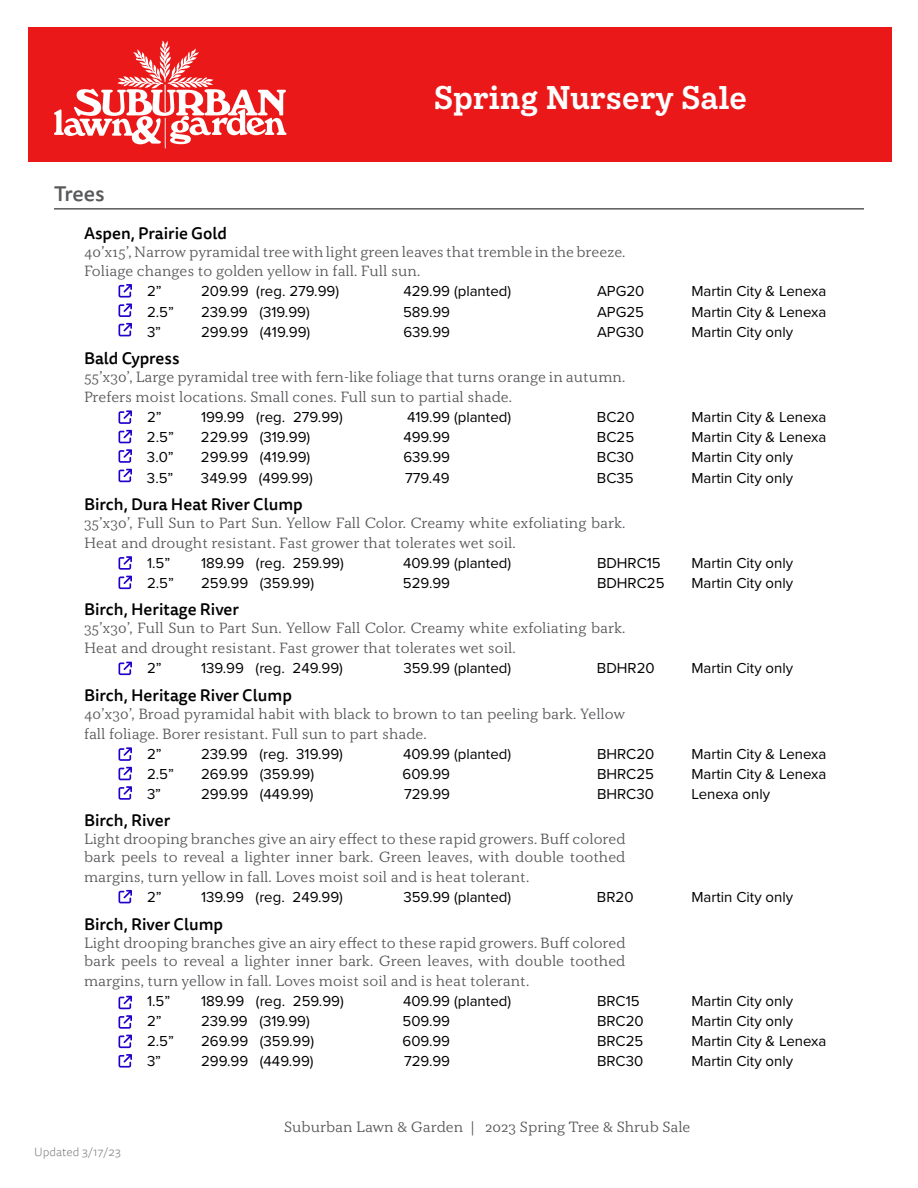
<style>
.page{position:relative;width:918px;height:1188px;background:#fff}
.page>*{position:absolute;margin:0;border:0;box-sizing:border-box;transform-origin:0 0}
.t1{font:600 31.5px "Ivy Style TW";color:#fff}
.t2{font:500 21px "Tisa Sans Pro";letter-spacing:-.01em;color:#58595b}
.t3{font:500 16.5px "Tisa Sans Pro";color:#000}
.t4{font:15px/19.8px "Kopius";color:#58595b}
.t5{font:15px "Proxima Nova";color:#000}
.t6{font:300 12px "Tisa Sans Pro";color:#808285}
</style>
<div class="page">
<div style="left:28px;top:28px;width:864px;height:134px;background:#ea1818"></div>
<hr style="left:54px;top:208px;width:810px;height:2px;background:#58595b">
<svg style="left:54px;top:41px;width:233px;height:107px"></svg>
<svg style="left:119px;top:747px;width:13px;height:14px"></svg>
<svg style="left:119px;top:410px;width:13px;height:14px"></svg>
<svg style="left:119px;top:996px;width:13px;height:13px"></svg>
<svg style="left:119px;top:284px;width:13px;height:33px"></svg>
<svg style="left:119px;top:767px;width:13px;height:13px"></svg>
<svg style="left:119px;top:430px;width:13px;height:13px"></svg>
<svg style="left:119px;top:1015px;width:13px;height:14px"></svg>
<svg style="left:119px;top:323px;width:13px;height:13px"></svg>
<svg style="left:119px;top:786px;width:13px;height:14px"></svg>
<svg style="left:119px;top:890px;width:13px;height:13px"></svg>
<svg style="left:119px;top:449px;width:13px;height:14px"></svg>
<svg style="left:119px;top:1035px;width:13px;height:13px"></svg>
<svg style="left:119px;top:556px;width:13px;height:14px"></svg>
<svg style="left:119px;top:469px;width:13px;height:13px"></svg>
<svg style="left:119px;top:1054px;width:13px;height:14px"></svg>
<svg style="left:119px;top:576px;width:13px;height:13px"></svg>
<svg style="left:119px;top:662px;width:13px;height:13px"></svg>
<h2 class="t2" style="left:54px;top:179px;width:52px">Trees</h2>
<h1 class="t1" style="left:434px;top:73px;width:315px">Spring Nursery Sale</h1>
<p class="t3" style="left:84px;top:221px;width:145px">Aspen, Prairie Gold</p>
<p class="t4" style="left:84px;top:241px;width:543px">40’x15’, Narrow pyramidal tree with light green leaves that tremble in the breeze.<br>Foliage changes to golden yellow in fall. Full sun.</p>
<p class="t5" style="left:147px;top:280px;width:16px">2”</p>
<p class="t5" style="left:201px;top:280px;width:140px">209.99 (reg. 279.99)</p>
<p class="t5" style="left:403px;top:280px;width:109px">429.99 (planted)</p>
<p class="t5" style="left:597px;top:280px;width:49px">APG20</p>
<p class="t5" style="left:692px;top:280px;width:136px">Martin City &amp; Lenexa</p>
<p class="t5" style="left:147px;top:300px;width:28px">2.5”</p>
<p class="t5" style="left:201px;top:300px;width:110px">239.99 (319.99)</p>
<p class="t5" style="left:403px;top:300px;width:49px">589.99</p>
<p class="t5" style="left:597px;top:300px;width:49px">APG25</p>
<p class="t5" style="left:692px;top:300px;width:136px">Martin City &amp; Lenexa</p>
<p class="t5" style="left:147px;top:321px;width:16px">3”</p>
<p class="t5" style="left:201px;top:321px;width:111px">299.99 (419.99)</p>
<p class="t5" style="left:403px;top:321px;width:48px">639.99</p>
<p class="t5" style="left:597px;top:321px;width:48px">APG30</p>
<p class="t5" style="left:692px;top:321px;width:103px">Martin City only</p>
<p class="t3" style="left:84px;top:347px;width:97px">Bald Cypress</p>
<p class="t4" style="left:84px;top:367px;width:543px">55’x30’, Large pyramidal tree with fern-like foliage that turns orange in autumn.<br>Prefers moist locations. Small cones. Full sun to partial shade.</p>
<p class="t5" style="left:147px;top:406px;width:16px">2”</p>
<p class="t5" style="left:201px;top:406px;width:143px">199.99 (reg. 279.99)</p>
<p class="t5" style="left:407px;top:406px;width:105px">419.99 (planted)</p>
<p class="t5" style="left:597px;top:406px;width:39px">BC20</p>
<p class="t5" style="left:691px;top:406px;width:136px">Martin City &amp; Lenexa</p>
<p class="t5" style="left:147px;top:426px;width:28px">2.5”</p>
<p class="t5" style="left:201px;top:426px;width:111px">229.99 (319.99)</p>
<p class="t5" style="left:403px;top:426px;width:48px">499.99</p>
<p class="t5" style="left:597px;top:426px;width:39px">BC25</p>
<p class="t5" style="left:691px;top:426px;width:136px">Martin City &amp; Lenexa</p>
<p class="t5" style="left:147px;top:446px;width:28px">3.0”</p>
<p class="t5" style="left:201px;top:446px;width:111px">299.99 (419.99)</p>
<p class="t5" style="left:403px;top:446px;width:48px">639.99</p>
<p class="t5" style="left:597px;top:446px;width:39px">BC30</p>
<p class="t5" style="left:691px;top:446px;width:103px">Martin City only</p>
<p class="t5" style="left:147px;top:466px;width:28px">3.5”</p>
<p class="t5" style="left:201px;top:466px;width:113px">349.99 (499.99)</p>
<p class="t5" style="left:405px;top:466px;width:46px">779.49</p>
<p class="t5" style="left:597px;top:466px;width:38px">BC35</p>
<p class="t5" style="left:691px;top:466px;width:103px">Martin City only</p>
<p class="t3" style="left:84px;top:493px;width:220px">Birch, Dura Heat River Clump</p>
<p class="t4" style="left:84px;top:513px;width:543px">35’x30’, Full Sun to Part Sun. Yellow Fall Color. Creamy white exfoliating bark.<br>Heat and drought resistant. Fast grower that tolerates wet soil.</p>
<p class="t5" style="left:147px;top:552px;width:25px">1.5”</p>
<p class="t5" style="left:201px;top:552px;width:144px">189.99 (reg. 259.99)</p>
<p class="t5" style="left:403px;top:552px;width:110px">409.99 (planted)</p>
<p class="t5" style="left:597px;top:552px;width:65px">BDHRC15</p>
<p class="t5" style="left:692px;top:552px;width:103px">Martin City only</p>
<p class="t5" style="left:147px;top:572px;width:28px">2.5”</p>
<p class="t5" style="left:201px;top:572px;width:115px">259.99 (359.99)</p>
<p class="t5" style="left:403px;top:572px;width:49px">529.99</p>
<p class="t5" style="left:597px;top:572px;width:69px">BDHRC25</p>
<p class="t5" style="left:692px;top:572px;width:103px">Martin City only</p>
<p class="t3" style="left:84px;top:598px;width:157px">Birch, Heritage River</p>
<p class="t4" style="left:84px;top:618px;width:543px">35’x30’, Full Sun to Part Sun. Yellow Fall Color. Creamy white exfoliating bark.<br>Heat and drought resistant. Fast grower that tolerates wet soil.</p>
<p class="t5" style="left:147px;top:657px;width:16px">2”</p>
<p class="t5" style="left:201px;top:657px;width:144px">139.99 (reg. 249.99)</p>
<p class="t5" style="left:403px;top:657px;width:109px">359.99 (planted)</p>
<p class="t5" style="left:597px;top:657px;width:59px">BDHR20</p>
<p class="t5" style="left:691px;top:657px;width:103px">Martin City only</p>
<p class="t3" style="left:84px;top:683px;width:209px">Birch, Heritage River Clump</p>
<p class="t4" style="left:84px;top:704px;width:543px">40’x30’, Broad pyramidal habit with black to brown to tan peeling bark. Yellow fall foliage. Borer resistant. Full sun to part shade.</p>
<p class="t5" style="left:147px;top:743px;width:16px">2”</p>
<p class="t5" style="left:201px;top:743px;width:144px">239.99 (reg. 319.99)</p>
<p class="t5" style="left:403px;top:743px;width:110px">409.99 (planted)</p>
<p class="t5" style="left:597px;top:743px;width:59px">BHRC20</p>
<p class="t5" style="left:692px;top:743px;width:136px">Martin City &amp; Lenexa</p>
<p class="t5" style="left:147px;top:763px;width:28px">2.5”</p>
<p class="t5" style="left:201px;top:763px;width:115px">269.99 (359.99)</p>
<p class="t5" style="left:403px;top:763px;width:49px">609.99</p>
<p class="t5" style="left:597px;top:763px;width:59px">BHRC25</p>
<p class="t5" style="left:692px;top:763px;width:136px">Martin City &amp; Lenexa</p>
<p class="t5" style="left:147px;top:783px;width:16px">3”</p>
<p class="t5" style="left:201px;top:783px;width:114px">299.99 (449.99)</p>
<p class="t5" style="left:404px;top:783px;width:48px">729.99</p>
<p class="t5" style="left:597px;top:783px;width:58px">BHRC30</p>
<p class="t5" style="left:692px;top:783px;width:80px">Lenexa only</p>
<p class="t3" style="left:84px;top:809px;width:88px">Birch, River</p>
<p class="t4" style="left:84px;top:830px;width:543px;line-height:18px">Light drooping branches give an airy effect to these rapid growers. Buff colored bark peels to reveal a lighter inner bark. Green leaves, with double toothed</p>
<p class="t4" style="left:84px;top:867px;width:447px">margins, turn yellow in fall. Loves moist soil and is heat tolerant.</p>
<p class="t5" style="left:147px;top:886px;width:16px">2”</p>
<p class="t5" style="left:201px;top:886px;width:144px">139.99 (reg. 249.99)</p>
<p class="t5" style="left:403px;top:886px;width:109px">359.99 (planted)</p>
<p class="t5" style="left:597px;top:886px;width:38px">BR20</p>
<p class="t5" style="left:691px;top:886px;width:103px">Martin City only</p>
<p class="t3" style="left:84px;top:912px;width:141px">Birch, River Clump</p>
<p class="t4" style="left:84px;top:933px;width:543px;line-height:18px">Light drooping branches give an airy effect to these rapid growers. Buff colored bark peels to reveal a lighter inner bark. Green leaves, with double toothed</p>
<p class="t4" style="left:84px;top:970px;width:447px">margins, turn yellow in fall. Loves moist soil and is heat tolerant.</p>
<p class="t5" style="left:147px;top:990px;width:25px">1.5”</p>
<p class="t5" style="left:201px;top:990px;width:144px">189.99 (reg. 259.99)</p>
<p class="t5" style="left:403px;top:990px;width:110px">409.99 (planted)</p>
<p class="t5" style="left:597px;top:990px;width:44px">BRC15</p>
<p class="t5" style="left:692px;top:990px;width:103px">Martin City only</p>
<p class="t5" style="left:147px;top:1010px;width:16px">2”</p>
<p class="t5" style="left:201px;top:1010px;width:110px">239.99 (319.99)</p>
<p class="t5" style="left:403px;top:1010px;width:49px">509.99</p>
<p class="t5" style="left:597px;top:1010px;width:48px">BRC20</p>
<p class="t5" style="left:692px;top:1010px;width:103px">Martin City only</p>
<p class="t5" style="left:147px;top:1030px;width:28px">2.5”</p>
<p class="t5" style="left:201px;top:1030px;width:115px">269.99 (359.99)</p>
<p class="t5" style="left:403px;top:1030px;width:49px">609.99</p>
<p class="t5" style="left:597px;top:1030px;width:48px">BRC25</p>
<p class="t5" style="left:692px;top:1030px;width:136px">Martin City &amp; Lenexa</p>
<p class="t5" style="left:147px;top:1050px;width:16px">3”</p>
<p class="t5" style="left:201px;top:1050px;width:114px">299.99 (449.99)</p>
<p class="t5" style="left:404px;top:1050px;width:48px">729.99</p>
<p class="t5" style="left:597px;top:1050px;width:48px">BRC30</p>
<p class="t5" style="left:692px;top:1050px;width:103px">Martin City only</p>
<p class="t6" style="left:34px;top:1144px;width:89px">Updated 3/17/23</p>
<p class="t4" style="left:284px;top:1116px;width:408px">Suburban Lawn &amp; Garden | 2023 Spring Tree &amp; Shrub Sale</p>
</div>
